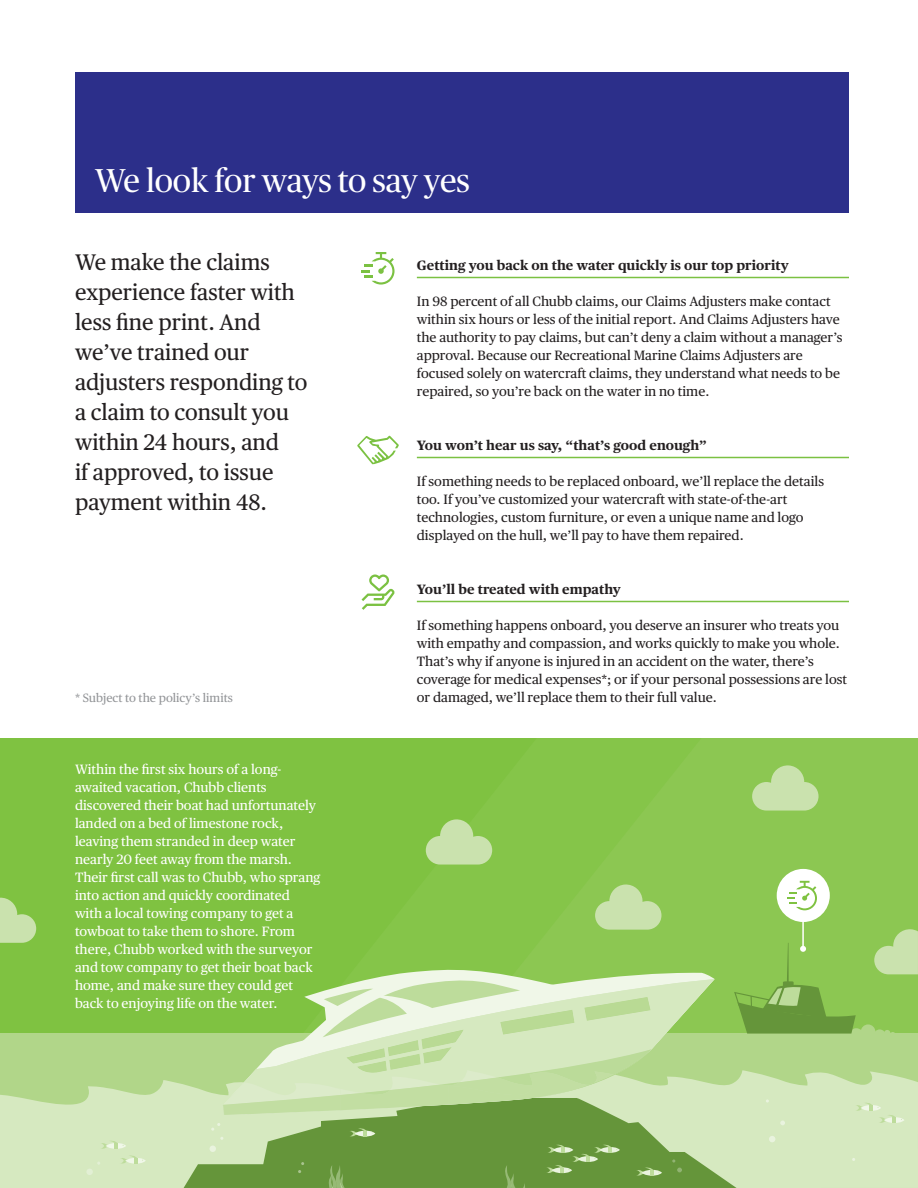
<style>
.page{position:relative;width:918px;height:1188px;background:#fff}
.page>*{position:absolute;margin:0;border:0;box-sizing:border-box;transform-origin:0 0}
.t1{font:33px "Publico";letter-spacing:-.005em;color:#fff}
.t2{font:22.5px/30px "Chubb Publico Text";color:#231f20}
.t3{font:13.5px/18px "Chubb Publico Text";color:#231f20}
.t4{font:13.5px/18px "Chubb Publico Text";color:#fff}
.t5{font:700 13.5px "Chubb Publico Text";color:#231f20}
.t6{font:12px "Chubb Publico Text";color:#939598}
</style>
<div class="page">
<div style="left:0;top:738px;width:918px;height:450px;background:#8cc752"></div>
<div style="left:0;top:738px;width:537px;height:143px;background:#7fc241"></div>
<div style="left:75px;top:72px;width:774px;height:140px;background:#2c2f8a"></div>
<svg style="left:362px;top:575px;width:33px;height:35px"></svg>
<hr style="left:417px;top:277px;width:432px;height:1px;background:#7bc142">
<hr style="left:417px;top:457px;width:432px;height:1px;background:#7bc142">
<hr style="left:417px;top:601px;width:432px;height:1px;background:#7bc142">
<div style="left:777px;top:869px;width:53px;height:53px;background:#fff;border-radius:50%"></div>
<svg style="left:357px;top:436px;width:42px;height:28px"></svg>
<svg style="left:426px;top:819px;width:66px;height:46px"></svg>
<svg style="left:752px;top:765px;width:67px;height:46px"></svg>
<svg style="left:0;top:881px;width:918px;height:307px"></svg>
<svg style="left:362px;top:252px;width:33px;height:33px"></svg>
<h1 class="t1" style="left:95px;top:162px;width:376px">We look for ways to say yes</h1>
<h2 class="t2" style="left:75px;top:245px;width:234px">We make the claims experience faster with less fine print. And we’ve trained our adjusters responding to a claim to consult you within 24 hours, and<br>if approved, to issue payment within 48.</h2>
<p class="t6" style="left:75px;top:689px;width:159px">* Subject to the policy’s limits</p>
<p class="t4" style="left:75px;top:759px;width:247px">Within the first six hours of a long&shy;awaited vacation, Chubb clients discovered their boat had unfortunately landed on a bed of limestone rock, leaving them stranded in deep water nearly 20 feet away from the marsh.<br>Their first call was to Chubb, who sprang into action and quickly coordinated<br>with a local towing company to get a towboat to take them to shore. From there, Chubb worked with the surveyor and tow company to get their boat back home, and make sure they could get back to enjoying life on the water.</p>
<p class="t5" style="left:417px;top:255px;width:373px">Getting you back on the water quickly is our top priority</p>
<p class="t3" style="left:417px;top:291px;width:427px">In 98 percent of all Chubb claims, our Claims Adjusters make contact within six hours or less of the initial report. And Claims Adjusters have the authority to pay claims, but can’t deny a claim without a manager’s approval. Because our Recreational Marine Claims Adjusters are focused solely on watercraft claims, they understand what needs to be repaired, so you’re back on the water in no time.</p>
<p class="t5" style="left:417px;top:435px;width:291px">You won’t hear us say, “that’s good enough”</p>
<p class="t3" style="left:417px;top:471px;width:409px">If something needs to be replaced onboard, we’ll replace the details too. If you’ve customized your watercraft with state-of-the-art technologies, custom furniture, or even a unique name and logo displayed on the hull, we’ll pay to have them repaired.</p>
<p class="t5" style="left:417px;top:579px;width:205px">You’ll be treated with empathy</p>
<p class="t3" style="left:417px;top:615px;width:432px">If something happens onboard, you deserve an insurer who treats you with empathy and compassion, and works quickly to make you whole.<br>That’s why if anyone is injured in an accident on the water, there’s coverage for medical expenses*; or if your personal possessions are lost or damaged, we’ll replace them to their full value.</p>
</div>
